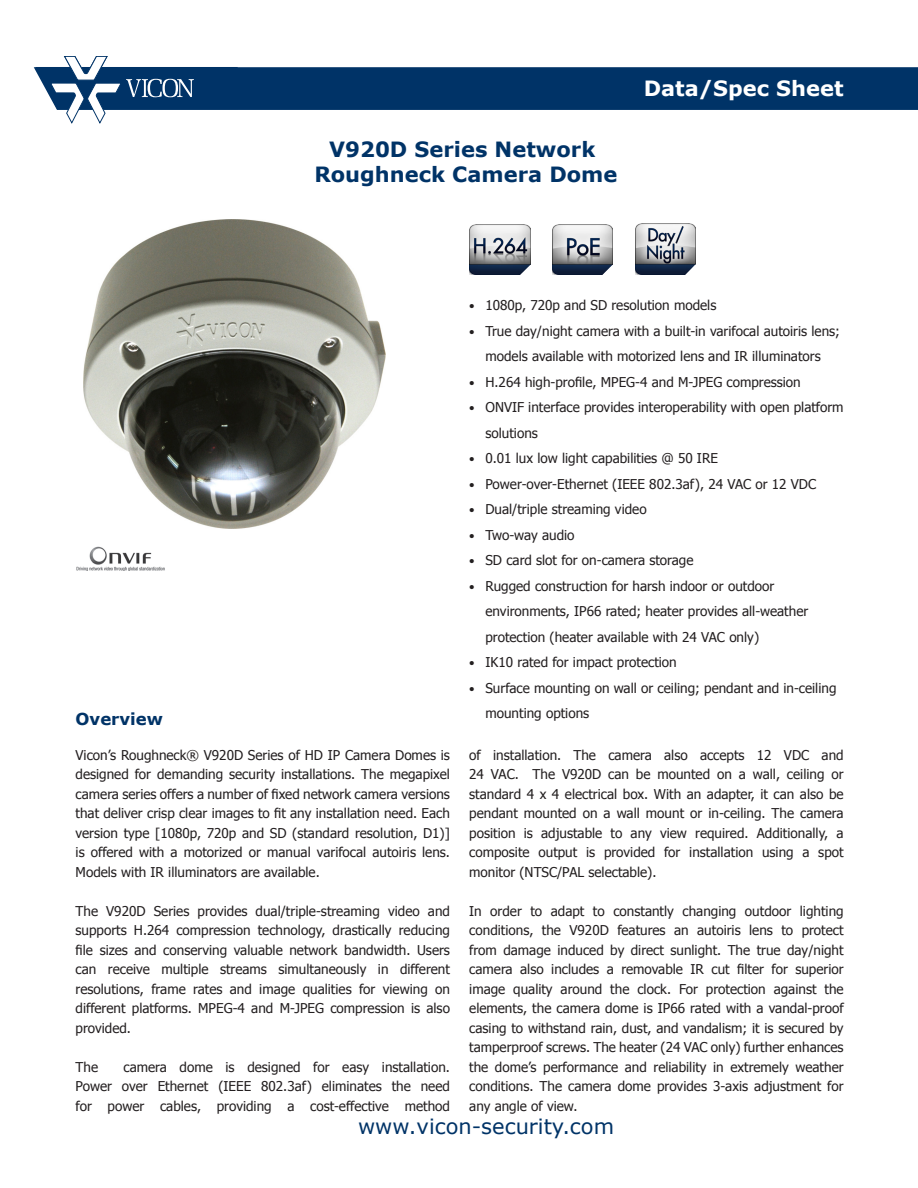
<style>
.page{position:relative;width:918px;height:1188px;background:#fff}
.page>*{position:absolute;margin:0;border:0;box-sizing:border-box;transform-origin:0 0}
.Product_Description{font:700 21px/25.2px "Verdana";color:#003367;text-align:center}
.t1{font:21px "Verdana";color:#003367}
.t2{font:700 21px "Verdana";color:#fff}
.Heading_1{font:700 16.5px "Verdana";color:#003367}
.Body_Text{font:13.5px/19.5px "Tahoma";color:#231f20;text-align:justify}
.s1{font-size:12px}
</style>
<div class="page">
<svg style="left:34px;top:56px;width:884px;height:68px"></svg>
<img style="left:469px;top:224px;width:61px;height:51px">
<img style="left:635px;top:224px;width:61px;height:50px">
<img style="left:552px;top:224px;width:61px;height:51px">
<img style="left:76px;top:547px;width:89px;height:23px">
<img style="left:84px;top:219px;width:301px;height:309px">
<p class="Heading_1" style="left:76px;top:709px;width:89px">Overview</p>
<p class="Product_Description" style="left:314px;top:136px;width:305px">V920D Series Network<br>Roughneck Camera Dome</p>
<h1 class="t2" style="left:644px;top:74px;width:201px">Data/Spec Sheet</h1>
<p class="Body_Text" style="left:469px;top:295px;width:249px"><span class="s1">•</span> 1080p, 720p and SD resolution models</p>
<p class="Body_Text" style="left:469px;top:317px;width:372px;line-height:25.5px;text-align:center"><span class="s1">•</span> True day/night camera with a built-in varifocal autoiris lens; models available with motorized lens and IR illuminators</p>
<p class="Body_Text" style="left:469px;top:371px;width:333px"><span class="s1">•</span> H.264 high-profile, MPEG-4 and M-JPEG compression</p>
<p class="Body_Text" style="left:485px;top:394px;width:360px;line-height:25.5px;text-indent:-16px"><span class="s1">•</span> ONVIF interface provides interoperability with open platform solutions</p>
<p class="Body_Text" style="left:469px;top:448px;width:250px"><span class="s1">•</span> 0.01 lux low light capabilities @ 50 IRE</p>
<p class="Body_Text" style="left:469px;top:473px;width:348px"><span class="s1">•</span> Power-over-Ethernet (IEEE 802.3af), 24 VAC or 12 VDC</p>
<p class="Body_Text" style="left:469px;top:499px;width:179px"><span class="s1">•</span> Dual/triple streaming video</p>
<p class="Body_Text" style="left:469px;top:524px;width:107px"><span class="s1">•</span> Two-way audio</p>
<p class="Body_Text" style="left:469px;top:550px;width:226px"><span class="s1">•</span> SD card slot for on-camera storage</p>
<p class="Body_Text" style="left:485px;top:572px;width:324px;line-height:25.5px;text-align:left;text-indent:-16px"><span class="s1">•</span> Rugged construction for harsh indoor or outdoor environments, IP66 rated; heater provides all-weather protection (heater available with 24 VAC only)</p>
<p class="Body_Text" style="left:469px;top:652px;width:209px"><span class="s1">•</span> IK10 rated for impact protection</p>
<p class="Body_Text" style="left:485px;top:674px;width:353px;line-height:25.5px;text-indent:-16px"><span class="s1">•</span> Surface mounting on wall or ceiling; pendant and in-ceiling mounting options</p>
<p class="Body_Text" style="left:76px;top:745px;width:376px">Vicon’s Roughneck® V920D Series of HD IP Camera Domes is designed for demanding security installations. The megapixel camera series offers a number of fixed network camera versions that deliver crisp clear images to fit any installation need. Each version type [1080p, 720p and SD (standard resolution, D1)] is offered with a motorized or manual varifocal autoiris lens.<br>Models with IR illuminators are available.</p>
<p class="Body_Text" style="left:76px;top:901px;width:376px">The V920D Series provides dual/triple-streaming video and supports H.264 compression technology, drastically reducing file sizes and conserving valuable network bandwidth. Users can receive multiple streams simultaneously in different resolutions, frame rates and image qualities for viewing on different platforms. MPEG-4 and M-JPEG compression is also provided.</p>
<p class="Body_Text" style="left:76px;top:1057px;width:24px">The</p>
<p class="Body_Text" style="left:76px;top:1057px;width:376px;text-indent:48px">camera dome is designed for easy installation.<br>Power over Ethernet (IEEE 802.3af) eliminates the need for power cables, providing a cost-effective method</p>
<p class="Body_Text" style="left:469px;top:745px;width:376px">of installation. The camera also accepts 12 VDC and 24 VAC. The V920D can be mounted on a wall, ceiling or standard 4 x 4 electrical box. With an adapter, it can also be pendant mounted on a wall mount or in-ceiling. The camera position is adjustable to any view required. Additionally, a composite output is provided for installation using a spot monitor (NTSC/PAL selectable).</p>
<p class="Body_Text" style="left:469px;top:901px;width:376px">In order to adapt to constantly changing outdoor lighting conditions, the V920D features an autoiris lens to protect from damage induced by direct sunlight. The true day/night camera also includes a removable IR cut filter for superior image quality around the clock. For protection against the elements, the camera dome is IP66 rated with a vandal-proof casing to withstand rain, dust, and vandalism; it is secured by tamperproof screws. The heater (24 VAC only) further enhances the dome’s performance and reliability in extremely weather conditions. The camera dome provides 3-axis adjustment for any angle of view.</p>
<h1 class="t1" style="left:358px;top:1113px;width:258px">www.vicon-security.com</h1>
</div>
